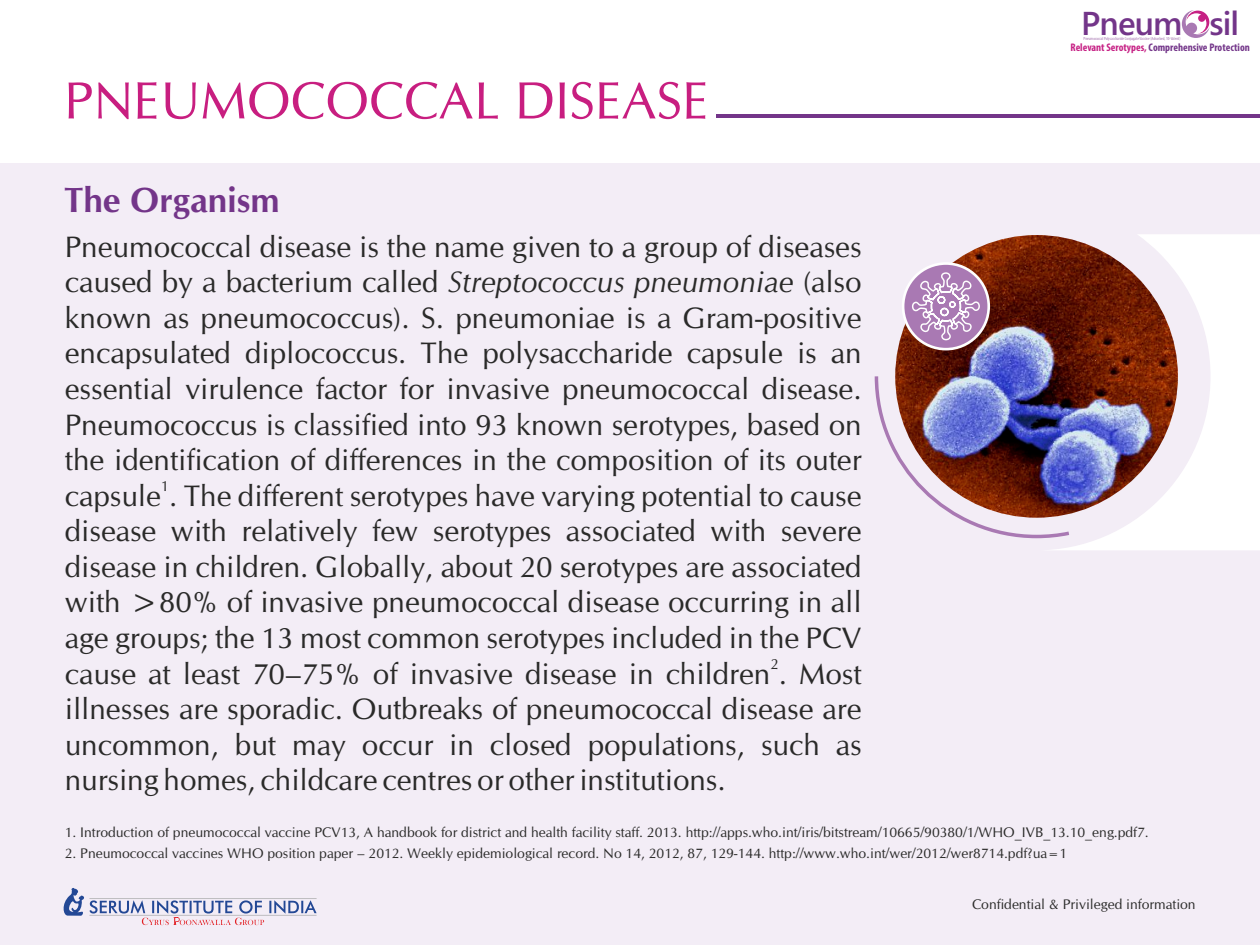
<style>
.page{position:relative;width:1260px;height:945px;background:#fff}
.page>*{position:absolute;margin:0;border:0;box-sizing:border-box;transform-origin:0 0}
.t1{font:52.5px "CG Omega";color:#c81e80}
.t2{font:700 35.18px "CG Omega";color:#733589}
.t3{font:600 33.07px "Segoe UI";letter-spacing:-.03em;color:#733589}
.t4{font:29.75px/35.5px "CG Omega";color:#2a2a29;text-align:justify}
.t5{font:14.88px "CG Omega";color:#2a2a29}
.t6{font:14px "CG Omega";color:#2a2a29}
.t7{font:700 condensed 11.03px "Myriad Pro";color:#733589}
.t8{font:condensed 4.55px "Myriad Pro";color:#a979b3}
.s1{font-style:italic}
.s2{color:#c62084}
</style>
<div class="page">
<div style="left:0;top:163px;width:1260px;height:782px;background:#f3edf6"></div>
<svg style="left:1182px;top:10px;width:28px;height:28px"></svg>
<svg style="left:63px;top:888px;width:254px;height:37px"></svg>
<hr style="left:717px;top:114px;width:543px;height:4px;background:#733589">
<img style="left:895px;top:235px;width:283px;height:283px;border-radius:50%">
<svg style="left:1037px;top:234px;width:223px;height:316px"></svg>
<img style="left:874px;top:373px;width:199px;height:167px">
<div style="left:902px;top:262px;width:88px;height:88px;border:5px solid #fefefe;border-radius:50%"></div>
<div style="left:904px;top:265px;width:83px;height:83px;background:#a979b3;border-radius:50%"></div>
<svg style="left:911px;top:272px;width:70px;height:69px"></svg>
<h1 class="t1" style="left:64px;top:79px;width:646px">PNEUMOCOCCAL DISEASE</h1>
<p class="t2" style="left:64px;top:186px;width:217px">The Organism</p>
<p class="t4" style="left:65px;top:231px;width:798px">Pneumococcal disease is the name given to a group of diseases caused by a bacterium called <span class="s1">Streptococcus pneumoniae</span> (also known as pneumococcus). S. pneumoniae is a Gram-positive encapsulated diplococcus. The polysaccharide capsule is an essential virulence factor for invasive pneumococcal disease.<br>Pneumococcus is classified into 93 known serotypes, based on the identification of differences in the composition of its outer</p>
<p class="t5" style="left:161px;top:480px;width:10px">1</p>
<p class="t4" style="left:65px;top:480px;width:798px">capsule . The different serotypes have varying potential to cause disease with relatively few serotypes associated with severe disease in children. Globally, about 20 serotypes are associated with &gt;80% of invasive pneumococcal disease occurring in all age groups; the 13 most common serotypes included in the PCV</p>
<p class="t5" style="left:770px;top:658px;width:10px">2</p>
<p class="t4" style="left:65px;top:658px;width:798px">cause at least 70–75% of invasive disease in children . Most illnesses are sporadic. Outbreaks of pneumococcal disease are uncommon, but may occur in closed populations, such as nursing homes, childcare centres or other institutions.</p>
<p class="t3" style="left:1081px;top:11px;width:159px">Pneum sil</p>
<p class="t8" style="left:1084px;top:36px;width:98px">Pneumococcal Polysaccharide Conjugate Vaccine (Adsorbed, 10-Valent)</p>
<p class="t7" style="left:1070px;top:43px;width:181px"><span class="s2">Relevant Serotypes,</span> Comprehensive Protection</p>
<p class="t6" style="left:65px;top:827px;width:1085px">1. Introduction of pneumococcal vaccine PCV13, A handbook for district and health facility staff. 2013. http://apps.who.int/iris/bitstream/10665/90380/1/WHO_IVB_13.10_eng.pdf7.</p>
<p class="t6" style="left:65px;top:847px;width:1004px">2. Pneumococcal vaccines WHO position paper – 2012. Weekly epidemiological record. No 14, 2012, 87, 129-144. http://www.who.int/wer/2012/wer8714.pdf?ua=1</p>
<p class="t6" style="left:972px;top:899px;width:225px">Confidential &amp; Privileged information</p>
</div>
